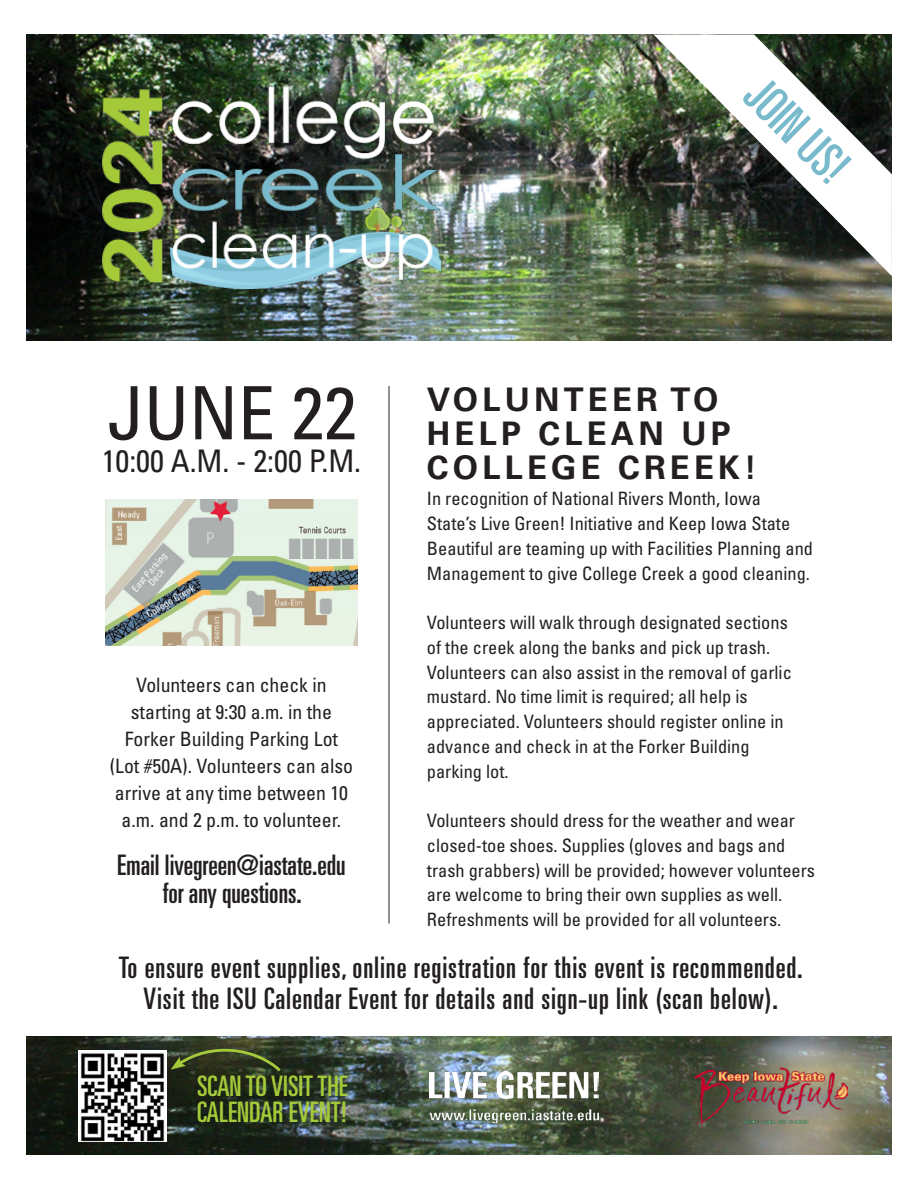
<style>
.page{position:relative;width:918px;height:1188px;background:#fff}
.page>*{position:absolute;margin:0;border:0;box-sizing:border-box;transform-origin:0 0}
.t1{font:condensed 73.5px "Univers LT Std";color:#231f20}
.t2{font:ultra-condensed 49.5px "Univers LT Std";color:#79bacc}
.t3{font:700 32.4px/33.9px "Univers LT Std";letter-spacing:.13em;color:#231f20}
.t4{font:condensed 31.2px "Univers LT Std";color:#231f20}
.t5{font:ultra-condensed 29.7px/31.2px "Univers LT Std";letter-spacing:.03em;color:#231f20;text-align:center}
.t6{font:ultra-condensed 28.2px/28.2px "Univers LT Std";color:#231f20;text-align:center}
.t7{font:ultra-condensed 28.2px/25.5px "Univers LT Std";color:#a5ca39}
.t8{font:condensed 19.8px/27px "Univers LT Std";color:#231f20;text-align:center}
.t9{font:condensed 18.3px/24.9px "Univers LT Std";color:#231f20}
</style>
<div class="page">
<img style="left:26px;top:1037px;width:866px;height:118px">
<img style="left:26px;top:35px;width:866px;height:305px">
<img style="left:102px;top:87px;width:338px;height:202px">
<hr style="left:388px;top:386px;width:2px;height:538px;background:#231f20">
<img style="left:654px;top:35px;width:238px;height:241px">
<img style="left:429px;top:1072px;width:169px;height:50px">
<img style="left:694px;top:1068px;width:154px;height:58px">
<img style="left:106px;top:500px;width:252px;height:145px">
<img style="left:79px;top:1050px;width:88px;height:92px">
<svg style="left:171px;top:1041px;width:113px;height:33px;background:#3b4524"></svg>
<p class="t2" style="left:773px;top:67px;width:125px;rotate:45deg">JOIN US!</p>
<p class="t1" style="left:107px;top:367px;width:251px">JUNE 22</p>
<p class="t4" style="left:102px;top:441px;width:261px">10:00 A.M. - 2:00 P.M.</p>
<p class="t8" style="left:110px;top:672px;width:245px">Volunteers can check in starting at 9:30 a.m. in the<br>Forker Building Parking Lot (Lot #50A). Volunteers can also arrive at any time between 10 a.m. and 2 p.m. to volunteer.</p>
<p class="t6" style="left:117px;top:851px;width:230px">Email livegreen@iastate.edu for any questions.</p>
<p class="t3" style="left:427px;top:383px;width:331px">VOLUNTEER TO<br>HELP CLEAN UP<br>COLLEGE CREEK!</p>
<p class="t9" style="left:427px;top:486px;width:388px">In recognition of National Rivers Month, Iowa State’s Live Green! Initiative and Keep Iowa State Beautiful are teaming up with Facilities Planning and Management to give College Creek a good cleaning.</p>
<p class="t9" style="left:427px;top:610px;width:367px">Volunteers will walk through designated sections of the creek along the banks and pick up trash.<br>Volunteers can also assist in the removal of garlic mustard. No time limit is required; all help is appreciated. Volunteers should register online in advance and check in at the Forker Building parking lot.</p>
<p class="t9" style="left:427px;top:808px;width:390px">Volunteers should dress for the weather and wear closed-toe shoes. Supplies (gloves and bags and trash grabbers) will be provided; however volunteers are welcome to bring their own supplies as well.<br>Refreshments will be provided for all volunteers.</p>
<p class="t5" style="left:119px;top:951px;width:685px">To ensure event supplies, online registration for this event is recommended.<br>Visit the ISU Calendar Event for details and sign-up link (scan below).</p>
<p class="t7" style="left:197px;top:1073px;width:152px">SCAN TO VISIT THE<br>CALENDAR EVENT!</p>
</div>
